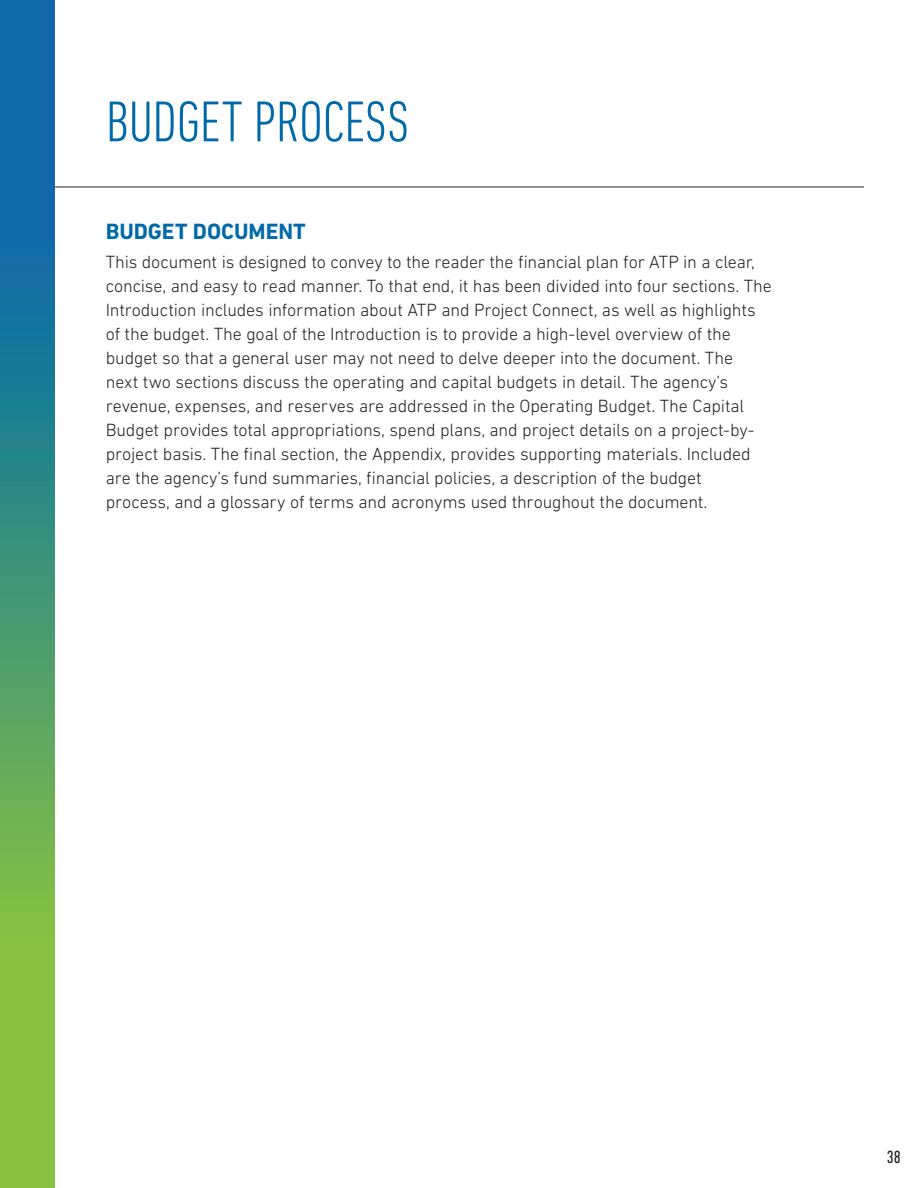
<style>
.page{position:relative;width:918px;height:1188px;background:#fff}
.page>*{position:absolute;margin:0;border:0;box-sizing:border-box;transform-origin:0 0}
.t1{font:300 condensed 58.5px "DIN Next LT Pro";letter-spacing:-.005em;color:#0069a9}
.t2{font:700 22.5px "DIN Next LT Pro";color:#0069a9}
.body_copy{font:300 18px/24px "DIN Next LT Pro";letter-spacing:-.01em;color:#231f20}
.t3{font:condensed 18px "DIN Next LT Pro";color:#231f20}
</style>
<div class="page">
<hr style="left:54px;top:187px;width:810px;height:1px;background:#231f20">
<svg style="left:0;top:0;width:54px;height:1188px;background:#489575"></svg>
<h3 class="t1" style="left:106px;top:88px;width:305px">BUDGET PROCESS</h3>
<h4 class="t2" style="left:106px;top:219px;width:202px">BUDGET DOCUMENT</h4>
<p class="body_copy" style="left:106px;top:250px;width:668px">This document is designed to convey to the reader the financial plan for ATP in a clear, concise, and easy to read manner. To that end, it has been divided into four sections. The Introduction includes information about ATP and Project Connect, as well as highlights of the budget. The goal of the Introduction is to provide a high-level overview of the budget so that a general user may not need to delve deeper into the document. The<br>next two sections discuss the operating and capital budgets in detail. The agency’s revenue, expenses, and reserves are addressed in the Operating Budget. The Capital Budget provides total appropriations, spend plans, and project details on a project-by&shy;project basis. The final section, the Appendix, provides supporting materials. Included are the agency’s fund summaries, financial policies, a description of the budget<br>process, and a glossary of terms and acronyms used throughout the document.</p>
<p class="t3" style="left:887px;top:1146px;width:15px">38</p>
</div>
